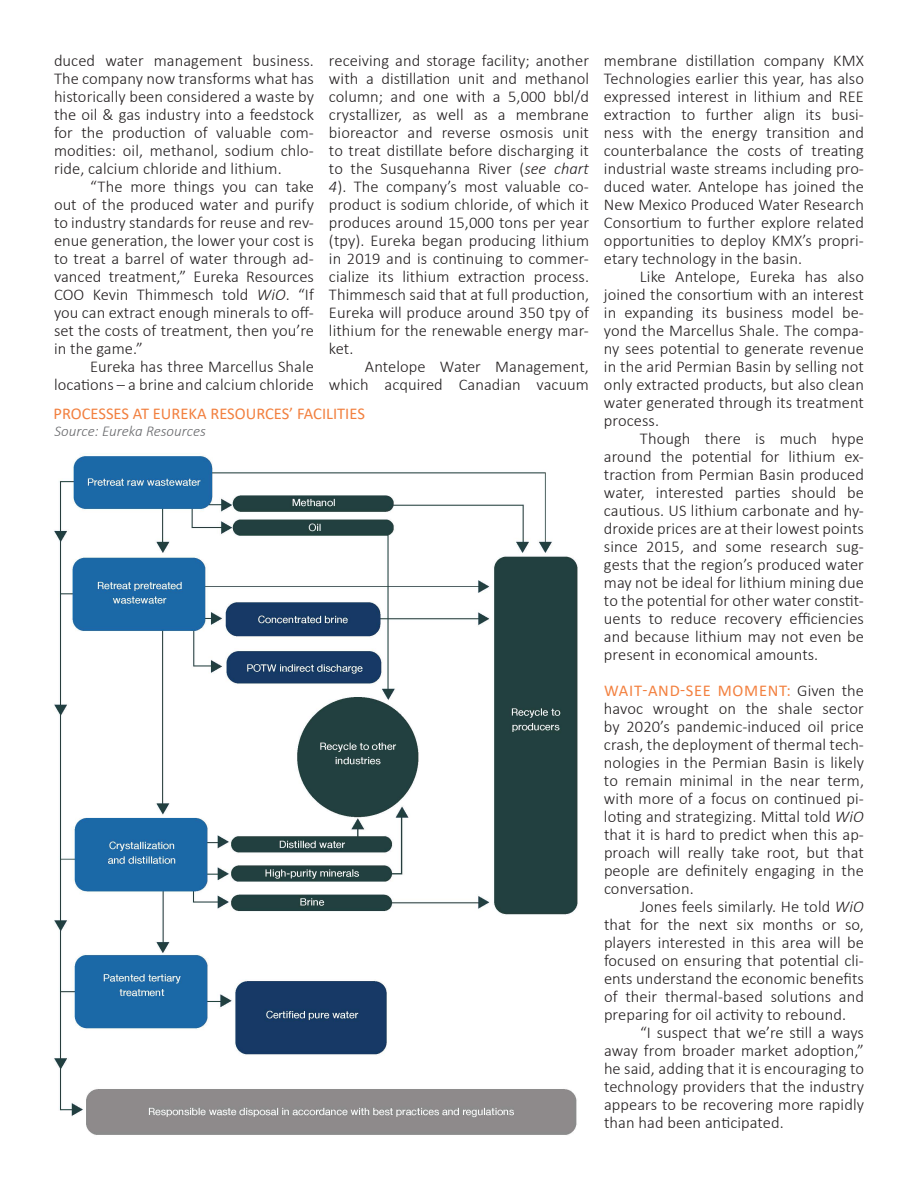
<style>
.page{position:relative;width:918px;height:1188px;background:#fff}
.page>*{position:absolute;margin:0;border:0;box-sizing:border-box;transform-origin:0 0}
.t1{font:300 16.5px/18px "Calibri";letter-spacing:.005em;color:#231f20;text-align:justify}
.t2{font:16.5px "Calibri";color:#f2803f}
.t3{font:italic 300 15px "Calibri";color:#696a6d}
.s1{font-style:italic}
.s2{font-weight:400;color:#f38140}
</style>
<div class="page">
<img style="left:54px;top:455px;width:524px;height:680px">
<p class="t1" style="left:54px;top:52px;width:262px">duced water management business.<br>The company now transforms what has historically been considered a waste by the oil &amp; gas industry into a feedstock for the production of valuable com&shy;modities: oil, methanol, sodium chlo&shy;ride, calcium chloride and lithium.</p>
<p class="t1" style="left:54px;top:178px;width:262px;text-indent:36px">“The more things you can take out of the produced water and purify to industry standards for reuse and rev&shy;enue generation, the lower your cost is to treat a barrel of water through ad&shy;vanced treatment,” Eureka Resources COO Kevin Thimmesch told <span class="s1">WiO</span>. “If you can extract enough minerals to off&shy;set the costs of treatment, then you’re in the game.”</p>
<p class="t1" style="left:54px;top:358px;width:262px;text-align:right">Eureka has three Marcellus Shale locations – a brine and calcium chloride</p>
<p class="t1" style="left:329px;top:52px;width:262px">receiving and storage facility; another with a distillation unit and methanol column; and one with a 5,000 bbl/d crystallizer, as well as a membrane bioreactor and reverse osmosis unit to treat distillate before discharging it to the Susquehanna River (<span class="s1">see chart 4</span>). The company’s most valuable co&shy;product is sodium chloride, of which it produces around 15,000 tons per year (tpy). Eureka began producing lithium in 2019 and is continuing to commer&shy;cialize its lithium extraction process.<br>Thimmesch said that at full production, Eureka will produce around 350 tpy of lithium for the renewable energy mar&shy;ket.</p>
<p class="t1" style="left:329px;top:358px;width:262px;text-align:right">Antelope Water Management, which acquired Canadian vacuum</p>
<p class="t2" style="left:54px;top:402px;width:313px">PROCESSES AT EUREKA RESOURCES’ FACILITIES</p>
<p class="t3" style="left:55px;top:422px;width:153px">Source: Eureka Resources</p>
<p class="t1" style="left:604px;top:52px;width:262px">membrane distillation company KMX Technologies earlier this year, has also expressed interest in lithium and REE extraction to further align its busi&shy;ness with the energy transition and counterbalance the costs of treating industrial waste streams including pro&shy;duced water. Antelope has joined the New Mexico Produced Water Research Consortium to further explore related opportunities to deploy KMX’s propri&shy;etary technology in the basin.</p>
<p class="t1" style="left:604px;top:268px;width:262px;text-indent:36px">Like Antelope, Eureka has also joined the consortium with an interest in expanding its business model be&shy;yond the Marcellus Shale. The compa&shy;ny sees potential to generate revenue in the arid Permian Basin by selling not only extracted products, but also clean water generated through its treatment process.</p>
<p class="t1" style="left:604px;top:430px;width:262px;text-indent:36px">Though there is much hype around the potential for lithium ex&shy;traction from Permian Basin produced water, interested parties should be cautious. US lithium carbonate and hy&shy;droxide prices are at their lowest points since 2015, and some research sug&shy;gests that the region’s produced water may not be ideal for lithium mining due to the potential for other water constit&shy;uents to reduce recovery efficiencies and because lithium may not even be present in economical amounts.</p>
<p class="t1" style="left:604px;top:682px;width:262px"><span class="s2">WAIT-AND-SEE MOMENT:</span> Given the havoc wrought on the shale sector by 2020’s pandemic-induced oil price crash, the deployment of thermal tech&shy;nologies in the Permian Basin is likely to remain minimal in the near term, with more of a focus on continued pi&shy;loting and strategizing. Mittal told <span class="s1">WiO </span>that it is hard to predict when this ap&shy;proach will really take root, but that people are definitely engaging in the conversation.</p>
<p class="t1" style="left:604px;top:898px;width:262px;text-indent:36px">Jones feels similarly. He told <span class="s1">WiO </span>that for the next six months or so, players interested in this area will be focused on ensuring that potential cli&shy;ents understand the economic benefits of their thermal-based solutions and preparing for oil activity to rebound.</p>
<p class="t1" style="left:604px;top:1024px;width:262px;text-indent:36px">“I suspect that we’re still a ways away from broader market adoption,” he said, adding that it is encouraging to technology providers that the industry appears to be recovering more rapidly than had been anticipated.</p>
</div>
